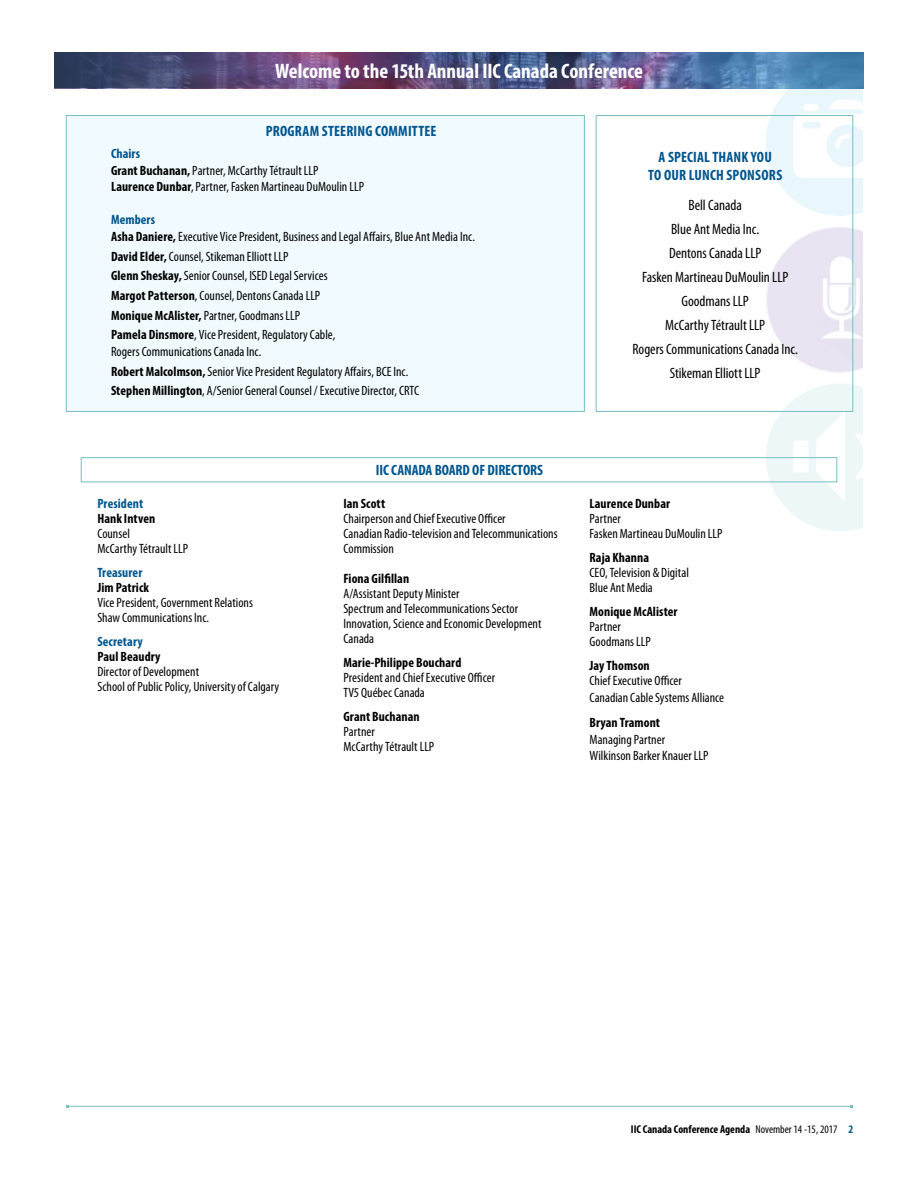
<style>
.page{position:relative;width:918px;height:1188px;background:#fff}
.page>*{position:absolute;margin:0;border:0;box-sizing:border-box;transform-origin:0 0}
.t1{font:700 condensed 21px "Myriad Pro";color:#fff}
.t2{font:condensed 15px/24px "Myriad Pro";letter-spacing:-.005em;color:#000;text-align:center}
.t3{font:700 condensed 15px/18.9px "Myriad Pro";letter-spacing:.01em;color:#00558e;text-align:center}
.t4{font:condensed 13.5px/15px "Myriad Pro";color:#000}
.t5{font:700 condensed 13.5px "Myriad Pro";letter-spacing:.005em;color:#000}
.t6{font:700 condensed 13.5px "Myriad Pro";letter-spacing:.005em;color:#00558e}
.t7{font:700 condensed 11.4px "Myriad Pro";color:#000}
.s1{font-weight:700;color:#00558e}
.s2{font-weight:700}
.s3{font-weight:400}
.s4{color:#00558e}
</style>
<div class="page">
<svg style="left:766px;top:383px;width:97px;height:148px"></svg>
<svg style="left:766px;top:88px;width:97px;height:128px"></svg>
<svg style="left:766px;top:226px;width:97px;height:148px"></svg>
<img style="left:489px;top:53px;width:375px;height:35px">
<svg style="left:54px;top:53px;width:435px;height:35px;background:#554873"></svg>
<hr style="left:67px;top:1106px;width:785px;height:1px;background:#78bec5">
<div style="left:66px;top:115px;width:519px;height:297px;background:#f1fafe;border:1px solid #78bec5"></div>
<div style="left:596px;top:115px;width:257px;height:297px;border:1px solid #78bec5"></div>
<div style="left:81px;top:457px;width:756px;height:25px;border:1px solid #78bec5"></div>
<h1 class="t1" style="left:275px;top:57px;width:369px">Welcome to the 15th Annual IIC Canada Conference</h1>
<p class="t3" style="left:266px;top:122px;width:172px">PROGRAM STEERING COMMITTEE</p>
<p class="t4" style="left:111px;top:146px;width:255px;line-height:16.5px"><span class="s1">Chairs<br></span><span class="s2">Grant Buchanan,</span> Partner, McCarthy Tétrault LLP<br><span class="s2">Laurence Dunbar</span>, Partner, Fasken Martineau DuMoulin LLP</p>
<p class="t4" style="left:111px;top:212px;width:365px;line-height:16.5px"><span class="s1">Members<br></span><span class="s2">Asha Daniere,</span> Executive Vice President, Business and Legal Affairs, Blue Ant Media Inc.</p>
<p class="t4" style="left:111px;top:246px;width:226px;line-height:19.8px"><span class="s2">David Elder,</span> Counsel, Stikeman Elliott LLP<br><span class="s2">Glenn Sheskay,</span> Senior Counsel, ISED Legal Services <span class="s2">Margot Patterson</span>, Counsel, Dentons Canada LLP <span class="s2">Monique McAlister,</span> Partner, Goodmans LLP <span class="s2">Pamela Dinsmore</span>, Vice President, Regulatory Cable,</p>
<p class="t4" style="left:111px;top:342px;width:310px;line-height:19.8px">Rogers Communications Canada Inc.<br><span class="s2">Robert Malcolmson,</span> Senior Vice President Regulatory Affairs, BCE Inc.<br><span class="s2">Stephen Millington</span>, A/Senior General Counsel / Executive Director, CRTC</p>
<p class="t6" style="left:97px;top:496px;width:47px">President</p>
<p class="t5" style="left:97px;top:511px;width:59px">Hank Intven</p>
<p class="t4" style="left:97px;top:527px;width:92px">Counsel<br>McCarthy Tétrault LLP</p>
<p class="t6" style="left:97px;top:565px;width:46px">Treasurer</p>
<p class="t5" style="left:97px;top:580px;width:53px">Jim Patrick</p>
<p class="t4" style="left:97px;top:596px;width:157px">Vice President, Government Relations<br>Shaw Communications Inc.</p>
<p class="t6" style="left:97px;top:634px;width:47px">Secretary</p>
<p class="t5" style="left:97px;top:649px;width:65px">Paul Beaudry</p>
<p class="t4" style="left:97px;top:665px;width:183px">Director of Development<br>School of Public Policy, University of Calgary</p>
<p class="t3" style="left:376px;top:460px;width:169px">IIC CANADA BOARD OF DIRECTORS</p>
<p class="t5" style="left:343px;top:496px;width:43px">Ian Scott</p>
<p class="t4" style="left:343px;top:512px;width:216px">Chairperson and Chief Executive Officer<br>Canadian Radio-television and Telecommunications<br>Commission</p>
<p class="t5" style="left:343px;top:571px;width:67px">Fiona Gilfillan</p>
<p class="t4" style="left:343px;top:587px;width:200px">A/Assistant Deputy Minister<br>Spectrum and Telecommunications Sector<br>Innovation, Science and Economic Development<br>Canada</p>
<p class="t5" style="left:343px;top:655px;width:119px">Marie-Philippe Bouchard</p>
<p class="t4" style="left:343px;top:671px;width:153px">President and Chief Executive Officer<br>TV5 Québec Canada</p>
<p class="t5" style="left:343px;top:709px;width:78px">Grant Buchanan</p>
<p class="t4" style="left:343px;top:725px;width:92px">Partner<br>McCarthy Tétrault LLP</p>
<p class="t3" style="left:648px;top:147px;width:136px">A SPECIAL THANK YOU<br>TO OUR LUNCH SPONSORS</p>
<p class="t2" style="left:632px;top:193px;width:167px">Bell Canada<br>Blue Ant Media Inc.<br>Dentons Canada LLP<br>Fasken Martineau DuMoulin LLP<br>Goodmans LLP<br>McCarthy Tétrault LLP<br>Rogers Communications Canada Inc.<br>Stikeman Elliott LLP</p>
<p class="t5" style="left:590px;top:495px;width:82px">Laurence Dunbar</p>
<p class="t4" style="left:590px;top:512px;width:135px">Partner<br>Fasken Martineau DuMoulin LLP</p>
<p class="t5" style="left:590px;top:549px;width:61px">Raja Khanna</p>
<p class="t4" style="left:590px;top:566px;width:101px">CEO, Television &amp; Digital<br>Blue Ant Media</p>
<p class="t5" style="left:590px;top:603px;width:90px">Monique McAlister</p>
<p class="t4" style="left:590px;top:620px;width:63px">Partner<br>Goodmans LLP</p>
<p class="t5" style="left:590px;top:657px;width:62px">Jay Thomson</p>
<p class="t4" style="left:590px;top:673px;width:136px;line-height:16.5px">Chief Executive Officer<br>Canadian Cable Systems Alliance</p>
<p class="t5" style="left:590px;top:714px;width:72px">Bryan Tramont</p>
<p class="t4" style="left:590px;top:731px;width:120px;line-height:16.5px">Managing Partner<br>Wilkinson Barker Knauer LLP</p>
<p class="t7" style="left:631px;top:1122px;width:224px">IIC Canada Conference Agenda <span class="s3">November 14 -15, 2017</span> <span class="s4">2</span></p>
</div>
